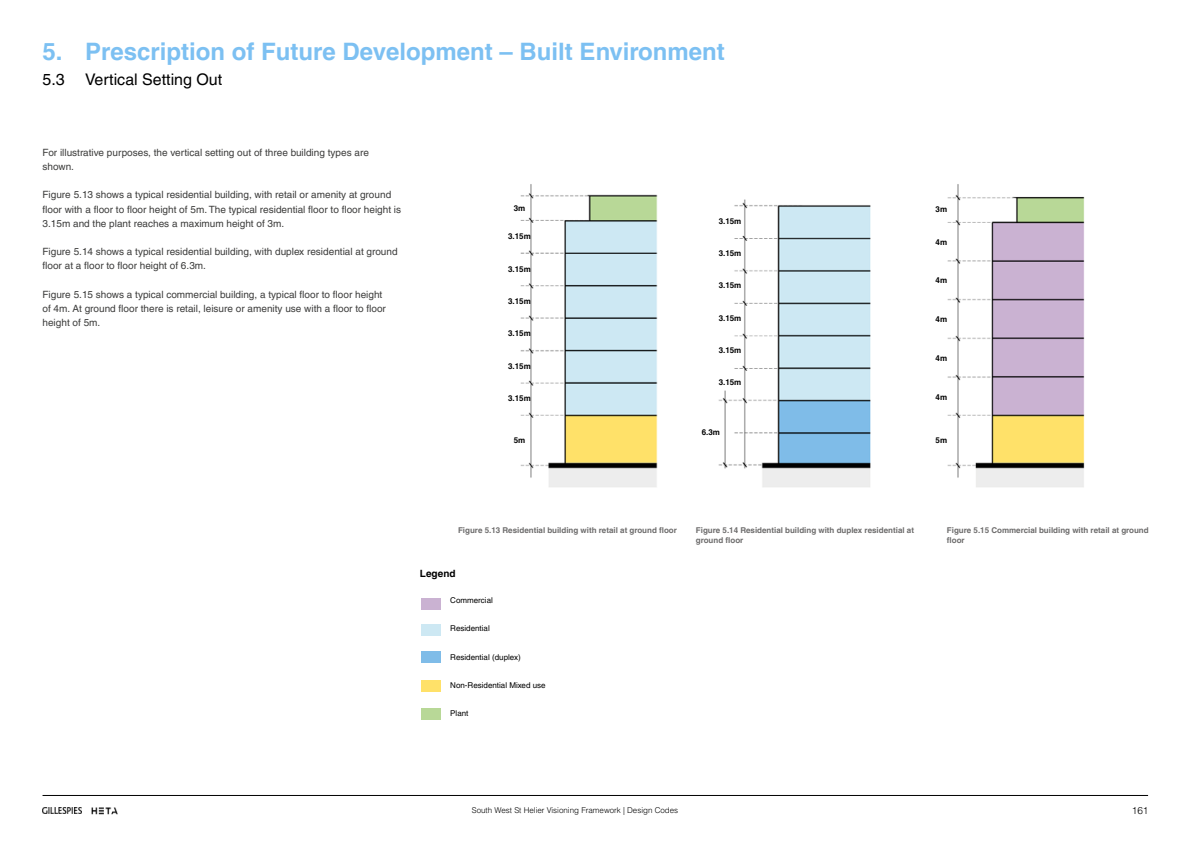
<style>
.page{position:relative;width:1191px;height:842px;background:#fff}
.page>*{position:absolute;margin:0;border:0;box-sizing:border-box;transform-origin:0 0}
.t1{font:700 24px "Helvetica LT Pro";color:#7cc0f2}
.t2{font:16px "Helvetica LT Pro";color:#000}
.t3{font:10px/14.2px "Helvetica LT Pro";color:#3c3c3b}
.t4{font:700 10px "Helvetica LT Pro";color:#000}
.t5{font:300 10px "Helvetica LT Pro";color:#000}
.t6{font:700 8px/9.6px "Helvetica LT Pro";color:#6d6c6c}
.t7{font:700 8px "Helvetica LT Pro";color:#000}
.t8{font:8px "Helvetica LT Pro";color:#000}
.t9{font:300 8px "Helvetica LT Pro";color:#000}
</style>
<div class="page">
<img style="left:91px;top:807px;width:27px;height:8px">
<img style="left:43px;top:808px;width:39px;height:6px">
<hr style="left:43px;top:795px;width:1105px;height:1px;background:#000">
<img style="left:520px;top:184px;width:565px;height:303px">
<div style="left:421px;top:624px;width:20px;height:12px;background:#cde8f3"></div>
<div style="left:421px;top:708px;width:20px;height:12px;background:#b8d897"></div>
<div style="left:421px;top:680px;width:20px;height:11px;background:#ffe169"></div>
<div style="left:421px;top:651px;width:20px;height:12px;background:#7fbce8"></div>
<div style="left:420px;top:598px;width:20px;height:12px;background:#cab2d2"></div>
<h1 class="t1" style="left:43px;top:43px;width:684px">5. Prescription of Future Development – Built Environment</h1>
<h2 class="t2" style="left:43px;top:74px;width:24px">5.3</h2>
<h2 class="t2" style="left:85px;top:74px;width:139px">Vertical Setting Out</h2>
<p class="t3" style="left:43px;top:146px;width:328px">For illustrative purposes, the vertical setting out of three building types are shown.</p>
<p class="t3" style="left:43px;top:189px;width:360px">Figure 5.13 shows a typical residential building, with retail or amenity at ground floor with a floor to floor height of 5m. The typical residential floor to floor height is<br>3.15m and the plant reaches a maximum height of 3m.</p>
<p class="t3" style="left:43px;top:245px;width:356px">Figure 5.14 shows a typical residential building, with duplex residential at ground floor at a floor to floor height of 6.3m.</p>
<p class="t3" style="left:43px;top:288px;width:345px">Figure 5.15 shows a typical commercial building, a typical floor to floor height of 4m. At ground floor there is retail, leisure or amenity use with a floor to floor height of 5m.</p>
<p class="t7" style="left:514px;top:205px;width:13px">3m</p>
<p class="t7" style="left:508px;top:234px;width:24px">3.15m</p>
<p class="t7" style="left:508px;top:266px;width:24px">3.15m</p>
<p class="t7" style="left:508px;top:298px;width:24px">3.15m</p>
<p class="t7" style="left:508px;top:331px;width:24px">3.15m</p>
<p class="t7" style="left:508px;top:363px;width:24px">3.15m</p>
<p class="t7" style="left:508px;top:395px;width:24px">3.15m</p>
<p class="t7" style="left:514px;top:437px;width:13px">5m</p>
<p class="t7" style="left:718px;top:218px;width:24px">3.15m</p>
<p class="t7" style="left:718px;top:251px;width:24px">3.15m</p>
<p class="t7" style="left:718px;top:282px;width:24px">3.15m</p>
<p class="t7" style="left:718px;top:315px;width:24px">3.15m</p>
<p class="t7" style="left:718px;top:348px;width:24px">3.15m</p>
<p class="t7" style="left:718px;top:380px;width:24px">3.15m</p>
<p class="t7" style="left:701px;top:429px;width:20px">6.3m</p>
<p class="t7" style="left:935px;top:207px;width:13px">3m</p>
<p class="t7" style="left:935px;top:239px;width:13px">4m</p>
<p class="t7" style="left:935px;top:278px;width:13px">4m</p>
<p class="t7" style="left:935px;top:316px;width:13px">4m</p>
<p class="t7" style="left:935px;top:355px;width:13px">4m</p>
<p class="t7" style="left:935px;top:394px;width:13px">4m</p>
<p class="t7" style="left:935px;top:438px;width:13px">5m</p>
<p class="t6" style="left:458px;top:526px;width:220px">Figure 5.13 Residential building with retail at ground floor</p>
<p class="t6" style="left:696px;top:526px;width:220px">Figure 5.14 Residential building with duplex residential at ground floor</p>
<p class="t6" style="left:947px;top:526px;width:203px">Figure 5.15 Commercial building with retail at ground floor</p>
<p class="t4" style="left:420px;top:569px;width:37px">Legend</p>
<p class="t8" style="left:450px;top:597px;width:44px">Commercial</p>
<p class="t8" style="left:450px;top:625px;width:41px">Residential</p>
<p class="t8" style="left:450px;top:654px;width:72px">Residential (duplex)</p>
<p class="t8" style="left:450px;top:682px;width:97px">Non-Residential Mixed use</p>
<p class="t8" style="left:450px;top:710px;width:20px">Plant</p>
<p class="t9" style="left:472px;top:808px;width:208px">South West St Helier Visioning Framework | Design Codes</p>
<p class="t5" style="left:1131px;top:807px;width:18px">161</p>
</div>
